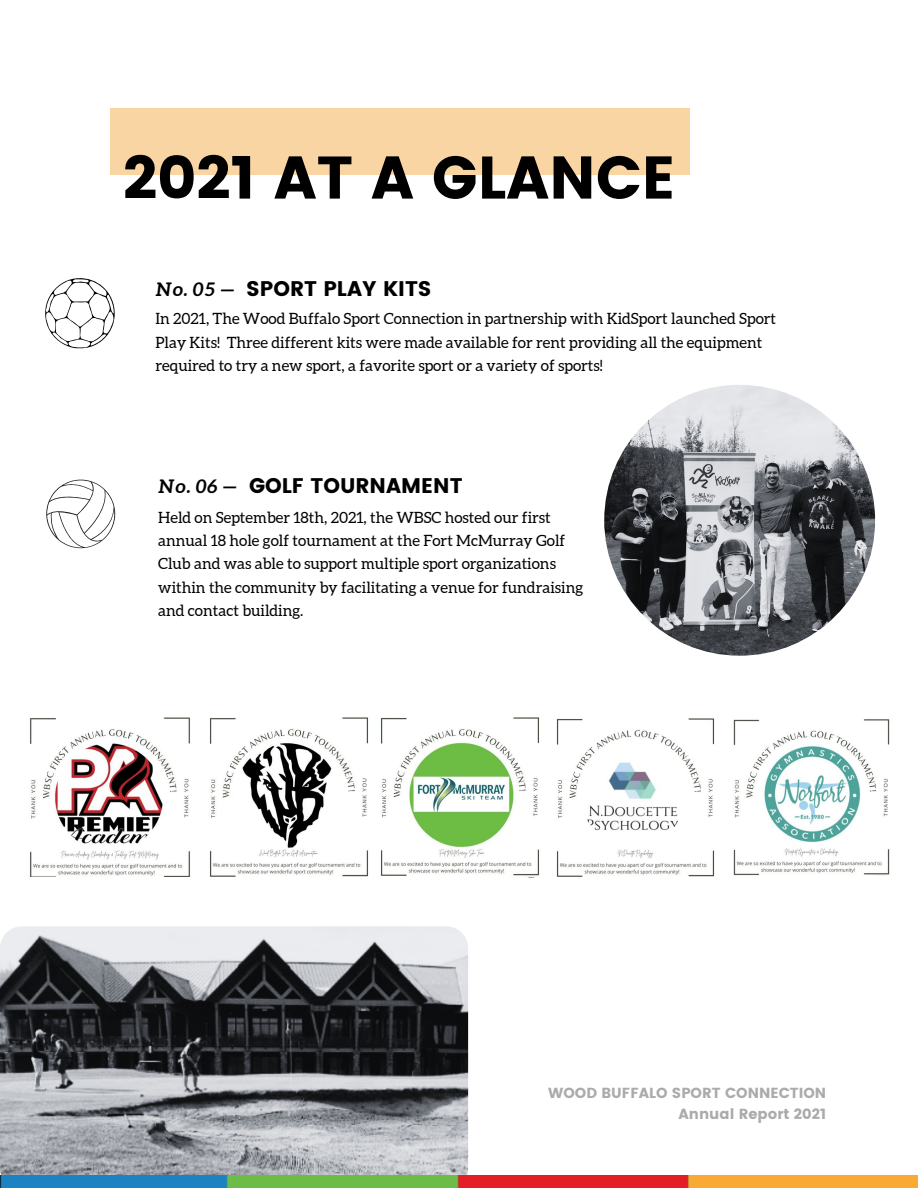
<style>
.page{position:relative;width:918px;height:1188px;background:#fff}
.page>*{position:absolute;margin:0;border:0;box-sizing:border-box;transform-origin:0 0}
.t1{font:60px "Poppins";color:#000}
.t2{font:21.15px "Poppins";color:#000}
.t3{font:italic 700 18.75px "Aleo";letter-spacing:.03em;color:#000}
.t4{font:15.45px/23.2px "Aleo";color:#000}
.t5{font:14.55px/20.1px "Poppins";color:#ababab;text-align:right}
</style>
<div class="page">
<div style="left:110px;top:108px;width:579px;height:67px;background:#f8d5a2"></div>
<img style="left:29px;top:717px;width:162px;height:159px">
<img style="left:209px;top:717px;width:160px;height:159px">
<img style="left:380px;top:717px;width:160px;height:160px">
<img style="left:556px;top:718px;width:159px;height:158px">
<img style="left:733px;top:719px;width:157px;height:157px">
<svg style="left:45px;top:278px;width:70px;height:71px"></svg>
<svg style="left:46px;top:480px;width:69px;height:68px"></svg>
<img style="left:604px;top:385px;width:271px;height:271px;border-radius:50%">
<img style="left:0;top:926px;width:468px;height:249px">
<img style="left:0;top:1175px;width:918px;height:13px">
<h1 class="t1" style="left:123px;top:143px;width:554px">2021 AT A GLANCE</h1>
<h2 class="t2" style="left:246px;top:276px;width:187px">SPORT PLAY KITS</h2>
<p class="t4" style="left:155px;top:307px;width:622px">In 2021, The Wood Buffalo Sport Connection in partnership with KidSport launched Sport<br>Play Kits! Three different kits were made available for rent providing all the equipment required to try a new sport, a favorite sport or a variety of sports!</p>
<p class="t3" style="left:155px;top:278px;width:81px">No. 05 —</p>
<h2 class="t2" style="left:249px;top:474px;width:215px">GOLF TOURNAMENT</h2>
<p class="t4" style="left:158px;top:506px;width:427px">Held on September 18th, 2021, the WBSC hosted our first annual 18 hole golf tournament at the Fort McMurray Golf Club and was able to support multiple sport organizations within the community by facilitating a venue for fundraising and contact building.</p>
<p class="t3" style="left:158px;top:476px;width:80px">No. 06 —</p>
<p class="t5" style="left:548px;top:1083px;width:280px">WOOD BUFFALO SPORT CONNECTION<br>Annual Report 2021</p>
</div>
